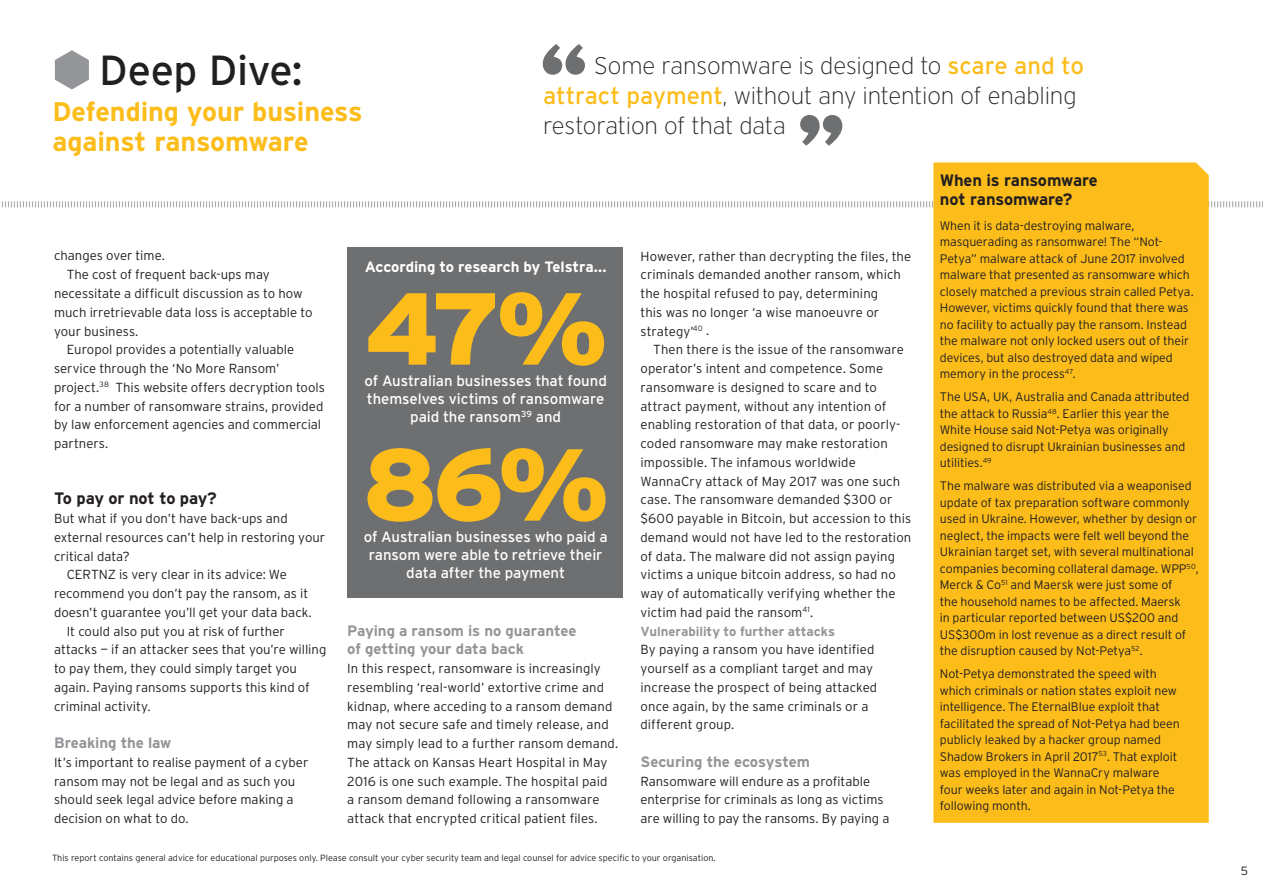
<style>
.page{position:relative;width:1263px;height:893px;background:#fff}
.page>*{position:absolute;margin:0;border:0;box-sizing:border-box;transform-origin:0 0}
.t1{font:900 102px "Interstate";color:#fcbd1b}
.t2{font:42px "Interstate";letter-spacing:-.005em;color:#202023}
.t3{font:700 27px/30px "Interstate";letter-spacing:-.005em;color:#fcbd1b}
.t4{font:200 24px/30px "Interstate";letter-spacing:-.01em;color:#231f20}
.t5{font:700 16.5px/18.8px "Interstate";letter-spacing:-.015em;color:#231f20}
.t6{font:15px/18px "Interstate";letter-spacing:-.005em;color:#fff;text-align:center}
.t7{font:700 15px/18.8px "Interstate";letter-spacing:-.005em;color:#939598}
.t8{font:700 15px "Interstate";letter-spacing:-.01em;color:#fff}
.t9{font:300 13.2px/18.8px "Interstate";letter-spacing:.005em;color:#231f20}
.t10{font:300 12.3px/16.5px "Interstate";letter-spacing:-.01em;color:#231f20}
.t11{font:300 12px "Interstate";color:#231f20}
.t12{font:300 9px "Interstate";color:#231f20}
.s1{font-weight:400;color:#fcbd1b}
.s2{font-weight:700;color:#939598}
</style>
<div class="page">
<div style="left:347px;top:248px;width:275px;height:350px;background:#6d6f71"></div>
<svg style="left:2px;top:201px;width:1261px;height:7px"></svg>
<svg style="left:800px;top:115px;width:42px;height:31px"></svg>
<svg style="left:543px;top:44px;width:42px;height:31px"></svg>
<svg style="left:55px;top:50px;width:34px;height:39px"></svg>
<div style="left:933px;top:162px;width:276px;height:661px;background:#fcbd1b"></div>
<h2 class="t2" style="left:99px;top:46px;width:205px">Deep Dive:</h2>
<h3 class="t3" style="left:52px;top:96px;width:312px">Defending your business against ransomware</h3>
<h3 class="t4" style="left:543px;top:51px;width:542px;text-indent:51px">Some ransomware is designed to <span class="s1">scare and to attract payment</span>, without any intention of enabling restoration of that data</h3>
<p class="t9" style="left:54px;top:246px;width:113px">changes over time.</p>
<p class="t9" style="left:67px;top:265px;width:205px">The cost of frequent back-ups may</p>
<p class="t9" style="left:54px;top:284px;width:250px">necessitate a difficult discussion as to how</p>
<p class="t9" style="left:54px;top:303px;width:260px">much irretrievable data loss is acceptable to</p>
<p class="t9" style="left:54px;top:321px;width:86px">your business.</p>
<p class="t9" style="left:67px;top:340px;width:229px">Europol provides a potentially valuable</p>
<p class="t9" style="left:54px;top:359px;width:227px">service through the ‘No More Ransom’</p>
<p class="t9" style="left:54px;top:378px;width:272px">project.<sup>38</sup> This website offers decryption tools</p>
<p class="t9" style="left:54px;top:396px;width:271px">for a number of ransomware strains, provided</p>
<p class="t9" style="left:54px;top:415px;width:269px">by law enforcement agencies and commercial</p>
<p class="t9" style="left:54px;top:434px;width:56px">partners.</p>
<p class="t5" style="left:54px;top:489px;width:164px">To pay or not to pay?</p>
<p class="t9" style="left:54px;top:509px;width:235px">But what if you don’t have back-ups and</p>
<p class="t9" style="left:54px;top:528px;width:273px">external resources can’t help in restoring your</p>
<p class="t9" style="left:54px;top:546px;width:77px">critical data?</p>
<p class="t9" style="left:67px;top:565px;width:222px">CERTNZ is very clear in its advice: We</p>
<p class="t9" style="left:54px;top:584px;width:256px">recommend you don’t pay the ransom, as it</p>
<p class="t9" style="left:54px;top:603px;width:259px">doesn’t guarantee you’ll get your data back.</p>
<p class="t9" style="left:67px;top:621px;width:220px">It could also put you at risk of further</p>
<p class="t9" style="left:54px;top:640px;width:274px">attacks — if an attacker sees that you’re willing</p>
<p class="t9" style="left:54px;top:659px;width:245px">to pay them, they could simply target you</p>
<p class="t9" style="left:54px;top:678px;width:257px">again. Paying ransoms supports this kind of</p>
<p class="t9" style="left:54px;top:696px;width:98px">criminal activity.</p>
<p class="t7" style="left:54px;top:733px;width:119px">Breaking the law</p>
<p class="t9" style="left:54px;top:753px;width:256px">It’s important to realise payment of a cyber ransom may not be legal and as such you should seek legal advice before making a decision on what to do.</p>
<p class="t8" style="left:365px;top:258px;width:243px">According to research by Telstra...</p>
<h1 class="t1" style="left:364px;top:270px;width:244px">47%</h1>
<p class="t6" style="left:364px;top:371px;width:244px">of Australian businesses that found themselves victims of ransomware paid the ransom<sup>39</sup> and</p>
<h1 class="t1" style="left:363px;top:426px;width:247px">86%</h1>
<p class="t6" style="left:364px;top:527px;width:245px">of Australian businesses who paid a ransom were able to retrieve their data after the payment</p>
<p class="t7" style="left:347px;top:621px;width:231px">Paying a ransom is no guarantee of getting your data back</p>
<p class="t9" style="left:347px;top:659px;width:273px">In this respect, ransomware is increasingly resembling ‘real-world’ extortive crime and kidnap, where acceding to a ransom demand may not secure safe and timely release, and may simply lead to a further ransom demand.<br>The attack on Kansas Heart Hospital in May 2016 is one such example. The hospital paid<br>a ransom demand following a ransomware attack that encrypted critical patient files.</p>
<p class="t9" style="left:640px;top:246px;width:272px">However, rather than decrypting the files, the criminals demanded another ransom, which the hospital refused to pay, determining<br>this was no longer ‘a wise manoeuvre or strategy’<sup>40</sup> .</p>
<p class="t9" style="left:640px;top:340px;width:272px;text-indent:13px">Then there is the issue of the ransomware operator’s intent and competence. Some ransomware is designed to scare and to attract payment, without any intention of enabling restoration of that data, or poorly&shy;coded ransomware may make restoration impossible. The infamous worldwide WannaCry attack of May 2017 was one such case. The ransomware demanded $300 or $600 payable in Bitcoin, but accession to this demand would not have led to the restoration of data. The malware did not assign paying victims a unique bitcoin address, so had no way of automatically verifying whether the victim had paid the ransom<sup>41</sup>.<br><span class="s2">Vulnerability to further attacks</span></p>
<p class="t9" style="left:640px;top:640px;width:238px">By paying a ransom you have identified yourself as a compliant target and may increase the prospect of being attacked once again, by the same criminals or a different group.</p>
<p class="t7" style="left:640px;top:752px;width:171px">Securing the ecosystem</p>
<p class="t9" style="left:640px;top:771px;width:250px">Ransomware will endure as a profitable enterprise for criminals as long as victims are willing to pay the ransoms. By paying a</p>
<p class="t12" style="left:52px;top:853px;width:665px">This report contains general advice for educational purposes only. Please consult your cyber security team and legal counsel for advice specific to your organisation.</p>
<p class="t5" style="left:940px;top:171px;width:159px">When is ransomware not ransomware?</p>
<p class="t10" style="left:940px;top:217px;width:255px">When it is data-destroying malware, masquerading as ransomware! The “Not-Petya” malware attack of June 2017 involved malware that presented as ransomware which closely matched a previous strain called Petya.<br>However, victims quickly found that there was no facility to actually pay the ransom. Instead the malware not only locked users out of their devices, but also destroyed data and wiped memory in the process<sup>47</sup>.</p>
<p class="t10" style="left:940px;top:389px;width:251px">The USA, UK, Australia and Canada attributed the attack to Russia<sup>48</sup>. Earlier this year the White House said Not-Petya was originally designed to disrupt Ukrainian businesses and utilities.<sup>49</sup></p>
<p class="t10" style="left:940px;top:477px;width:260px">The malware was distributed via a weaponised update of tax preparation software commonly used in Ukraine. However, whether by design or neglect, the impacts were felt well beyond the Ukrainian target set, with several multinational companies becoming collateral damage. WPP<sup>50</sup>, Merck &amp; Co<sup>51</sup> and Maersk were just some of<br>the household names to be affected. Maersk<br>in particular reported between US$200 and US$300m in lost revenue as a direct result of the disruption caused by Not-Petya<sup>52</sup>.</p>
<p class="t10" style="left:940px;top:665px;width:242px">Not-Petya demonstrated the speed with which criminals or nation states exploit new intelligence. The EternalBlue exploit that facilitated the spread of Not-Petya had been publicly leaked by a hacker group named Shadow Brokers in April 2017<sup>53</sup>. That exploit was employed in the WannaCry malware four weeks later and again in Not-Petya the following month.</p>
<p class="t11" style="left:1241px;top:864px;width:9px">5</p>
</div>
